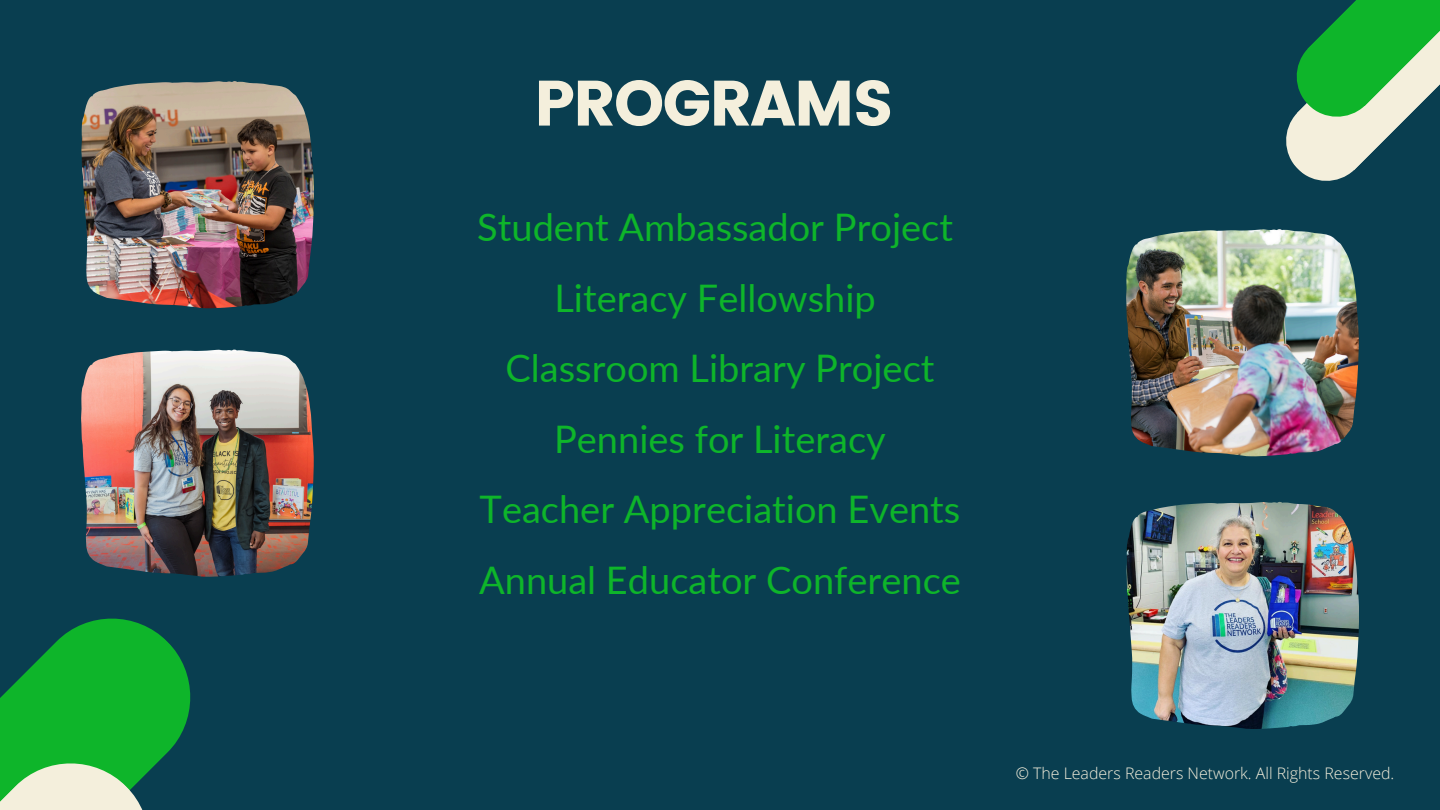
<style>
.page{position:relative;width:1440px;height:810px;background:#093e50}
.page>*{position:absolute;margin:0;border:0;box-sizing:border-box;transform-origin:0 0}
.t1{font:64px "Poppins";letter-spacing:-.03em;color:#f4efdc}
.t2{font:38px/70.5px "Lato";color:#0eb52a;text-align:center}
.t3{font:300 15.9px "Open Sans";color:#f4efdc}
</style>
<div class="page">
<svg style="left:1286px;top:0;width:154px;height:181px"></svg>
<svg style="left:0;top:618px;width:191px;height:192px"></svg>
<img style="left:81px;top:81px;width:233px;height:227px">
<img style="left:81px;top:350px;width:233px;height:227px">
<img style="left:1126px;top:229px;width:233px;height:227px">
<img style="left:1126px;top:502px;width:233px;height:227px">
<p class="t1" style="left:534px;top:66px;width:361px">PROGRAMS</p>
<p class="t2" style="left:477px;top:191px;width:485px">Student Ambassador Project<br>Literacy Fellowship<br>Classroom Library Project<br>Pennies for Literacy<br>Teacher Appreciation Events<br>Annual Educator Conference</p>
<p class="t3" style="left:1016px;top:762px;width:380px">© The Leaders Readers Network. All Rights Reserved.</p>
</div>
